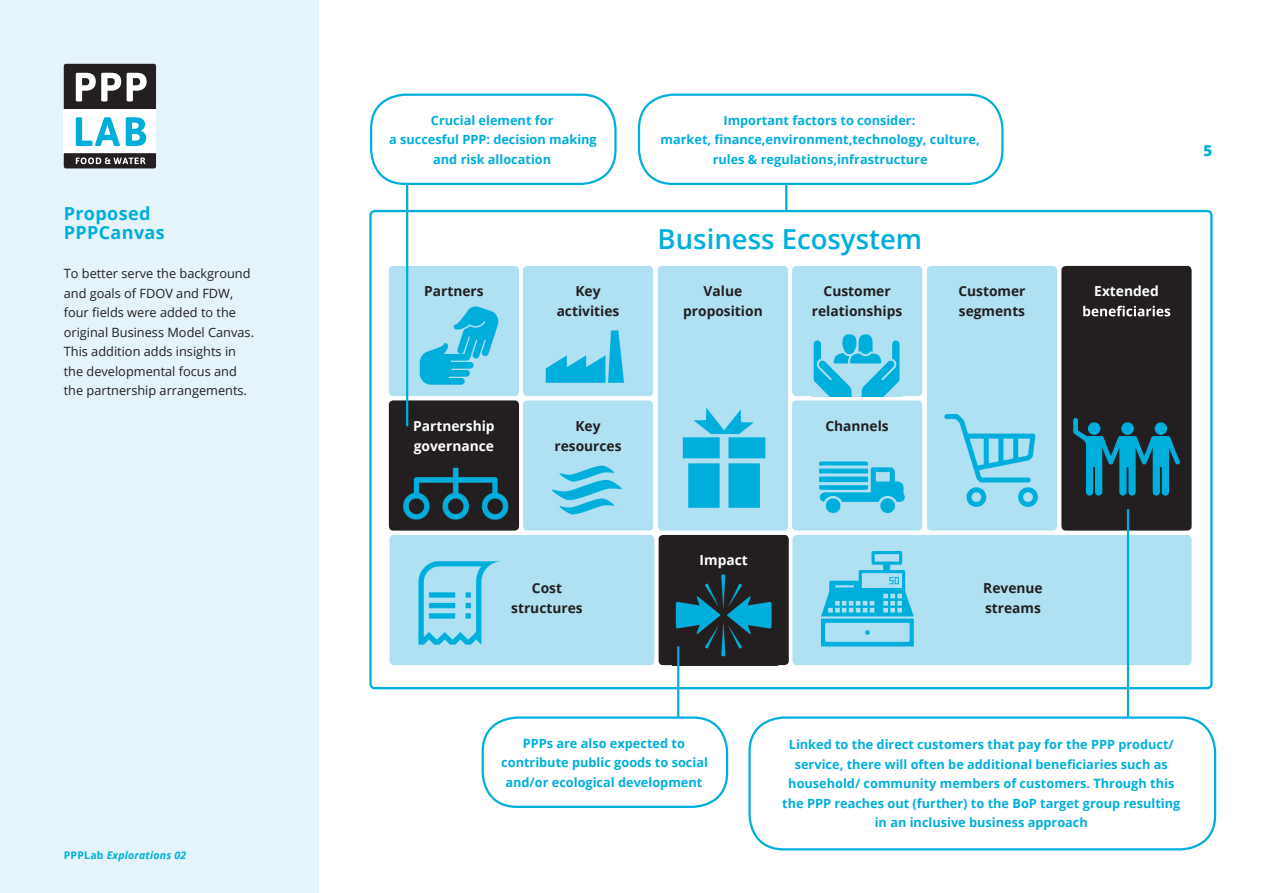
<style>
.page{position:relative;width:1263px;height:893px;background:#fff}
.page>*{position:absolute;margin:0;border:0;box-sizing:border-box;transform-origin:0 0}
.t1{font:600 27.6px "Open Sans";color:#00aedc}
.tussenkopjes{font:700 18px "Open Sans";letter-spacing:.02em;color:#00aedc}
.t2{font:800 15px "Open Sans";color:#00aedc}
.t3{font:700 13.8px/20px "Open Sans";color:#231f20;text-align:center}
.t4{font:700 13.8px/20px "Open Sans";color:#fff}
.intro{font:700 12.75px/19.5px "Open Sans";color:#00aedc;text-align:center}
.brood{font:12.75px/19.5px "Open Sans";color:#231f20}
.t5{font:italic 700 10.5px "Open Sans";letter-spacing:.02em;color:#00aedc}
.s1{font-style:normal}
</style>
<div class="page">
<div style="left:0;top:0;width:319px;height:893px;background:#e4f4fa"></div>
<div style="left:658px;top:266px;width:130px;height:265px;background:#afe1f3;border-radius:4px"></div>
<img style="left:682px;top:408px;width:84px;height:100px">
<div style="left:927px;top:266px;width:130px;height:265px;background:#afe1f3;border-radius:4px"></div>
<img style="left:944px;top:414px;width:94px;height:93px">
<div style="left:1061px;top:266px;width:130px;height:265px;background:#231f20;border-radius:4px"></div>
<div style="left:389px;top:400px;width:130px;height:131px;background:#231f20;border-radius:4px"></div>
<img style="left:403px;top:467px;width:106px;height:53px">
<div style="left:390px;top:535px;width:264px;height:130px;background:#afe1f3;border-radius:4px"></div>
<img style="left:418px;top:561px;width:83px;height:84px">
<div style="left:659px;top:535px;width:130px;height:130px;background:#231f20;border-radius:4px"></div>
<img style="left:675px;top:574px;width:97px;height:91px">
<div style="left:792px;top:535px;width:399px;height:130px;background:#afe1f3;border-radius:4px"></div>
<div style="left:389px;top:266px;width:130px;height:130px;background:#afe1f3;border-radius:4px"></div>
<svg style="left:1073px;top:418px;width:107px;height:78px"></svg>
<div style="left:1088px;top:422px;width:12px;height:13px;background:#00aedc;border-radius:50%"></div>
<svg style="left:1083px;top:306px;width:87px;height:10px"></svg>
<svg style="left:821px;top:551px;width:93px;height:95px"></svg>
<div style="left:523px;top:266px;width:130px;height:130px;background:#afe1f3;border-radius:4px"></div>
<img style="left:545px;top:330px;width:80px;height:53px">
<div style="left:792px;top:266px;width:130px;height:130px;background:#afe1f3;border-radius:4px"></div>
<img style="left:813px;top:334px;width:87px;height:62px">
<div style="left:523px;top:400px;width:130px;height:131px;background:#afe1f3;border-radius:4px"></div>
<img style="left:552px;top:465px;width:70px;height:50px">
<div style="left:792px;top:400px;width:130px;height:131px;background:#afe1f3;border-radius:4px"></div>
<img style="left:819px;top:461px;width:86px;height:53px">
<svg style="left:420px;top:306px;width:79px;height:79px"></svg>
<div style="left:64px;top:109px;width:92px;height:44px;background:#fff"></div>
<svg style="left:64px;top:64px;width:92px;height:45px;background:#5a5757"></svg>
<svg style="left:76px;top:117px;width:70px;height:29px"></svg>
<svg style="left:64px;top:153px;width:92px;height:15px"></svg>
<hr style="left:677px;top:646px;width:2px;height:92px;background:#00aedc">
<hr style="left:1127px;top:509px;width:2px;height:229px;background:#00aedc">
<div style="left:483px;top:718px;width:244px;height:89px;background:#fff;border-radius:34px"></div>
<div style="left:482px;top:716px;width:246px;height:92px;border:2px solid #00aedc;border-radius:34px"></div>
<div style="left:748px;top:716px;width:468px;height:134px;border:2px solid #00aedc;border-radius:34px"></div>
<hr style="left:785px;top:180px;width:2px;height:31px;background:#00aedc">
<hr style="left:406px;top:180px;width:2px;height:246px;background:#00aedc">
<div style="left:370px;top:94px;width:247px;height:91px;border:2px solid #00aedc;border-radius:34px"></div>
<div style="left:639px;top:95px;width:363px;height:89px;background:#fff;border-radius:34px"></div>
<div style="left:638px;top:94px;width:365px;height:91px;border:2px solid #00aedc;border-radius:34px"></div>
<p class="tussenkopjes" style="left:64px;top:201px;width:88px">Proposed</p>
<p class="tussenkopjes" style="left:64px;top:220px;width:103px">PPPCanvas</p>
<p class="brood" style="left:64px;top:264px;width:192px">To better serve the background and goals of FDOV and FDW, four fields were added to the original Business Model Canvas.<br>This addition adds insights in the developmental focus and the partnership arrangements.</p>
<p class="t5" style="left:64px;top:847px;width:124px"><span class="s1">PPPLab</span> Explorations 02</p>
<p class="intro" style="left:431px;top:110px;width:124px">Crucial element for</p>
<p class="intro" style="left:389px;top:129px;width:209px">a succesful PPP: decision making</p>
<p class="intro" style="left:433px;top:149px;width:120px">and risk allocation</p>
<p class="intro" style="left:723px;top:110px;width:193px">Important factors to consider:</p>
<p class="intro" style="left:660px;top:129px;width:321px">market, finance,environment,technology, culture,</p>
<p class="intro" style="left:713px;top:149px;width:216px">rules &amp; regulations,infrastructure</p>
<h1 class="t1" style="left:657px;top:220px;width:266px">Business Ecosystem</h1>
<p class="t3" style="left:683px;top:281px;width:81px">Value proposition</p>
<p class="t3" style="left:958px;top:281px;width:69px;text-align:left">Customer segments</p>
<p class="t4" style="left:1094px;top:281px;width:66px">Extended</p>
<p class="t3" style="left:424px;top:281px;width:61px">Partners</p>
<p class="t3" style="left:557px;top:281px;width:64px">Key activities</p>
<p class="t3" style="left:812px;top:281px;width:92px">Customer relationships</p>
<p class="t4" style="left:413px;top:416px;width:83px">Partnership governance</p>
<p class="t3" style="left:554px;top:416px;width:69px">Key resources</p>
<p class="t3" style="left:825px;top:416px;width:65px">Channels</p>
<p class="t3" style="left:511px;top:577px;width:73px">Cost structures</p>
<p class="t4" style="left:700px;top:550px;width:50px">Impact</p>
<p class="t3" style="left:983px;top:577px;width:61px;text-align:left">Revenue streams</p>
<p class="t2" style="left:1203px;top:139px;width:10px">5</p>
<p class="intro" style="left:523px;top:733px;width:164px">PPPs are also expected to</p>
<p class="intro" style="left:501px;top:752px;width:208px">contribute public goods to social</p>
<p class="intro" style="left:505px;top:772px;width:198px">and/or ecological development</p>
<p class="intro" style="left:789px;top:735px;width:387px">Linked to the direct customers that pay for the PPP product/</p>
<p class="intro" style="left:788px;top:754px;width:387px">service, there will often be additional beneficiaries such as household/ community members of customers. Through this</p>
<p class="intro" style="left:782px;top:793px;width:400px">the PPP reaches out (further) to the BoP target group resulting</p>
<p class="intro" style="left:875px;top:813px;width:215px">in an inclusive business approach</p>
</div>
